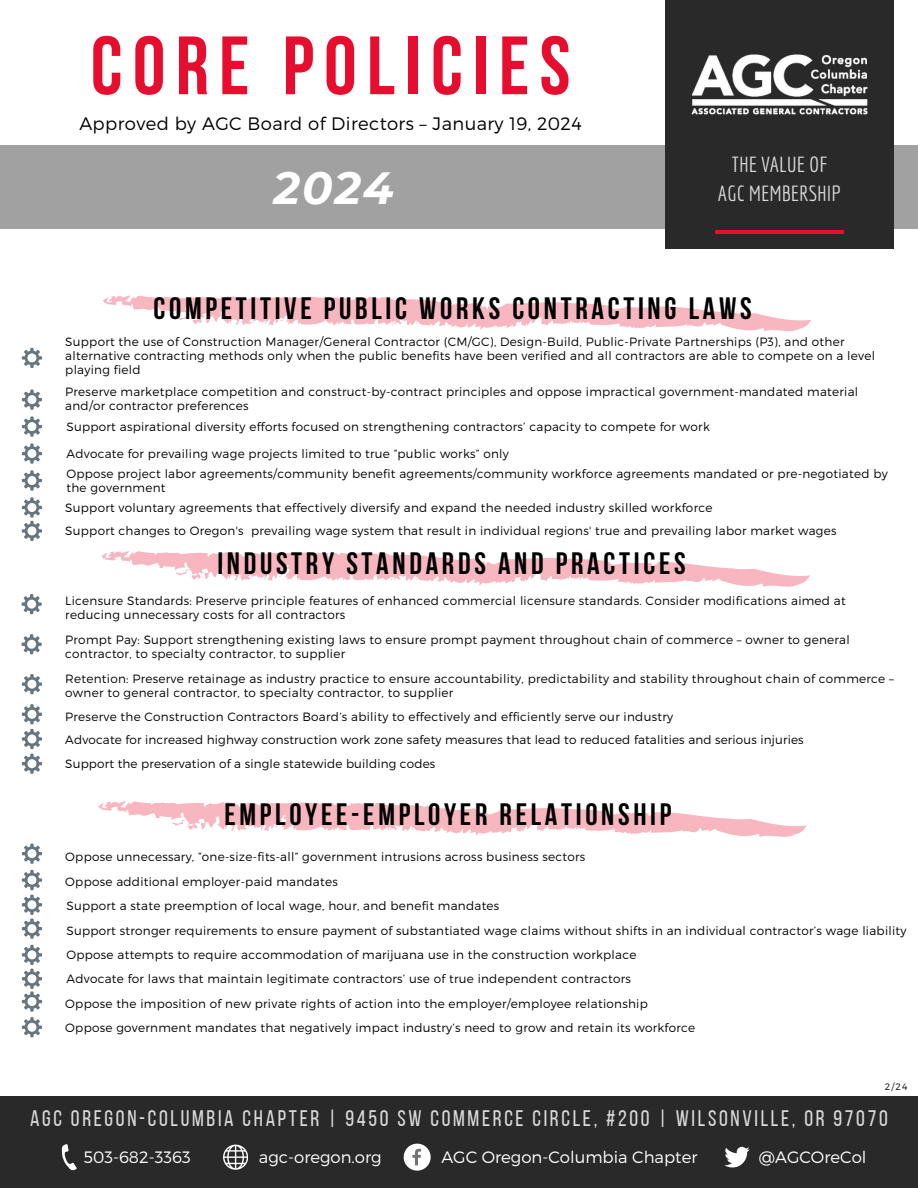
<style>
.page{position:relative;width:918px;height:1188px;background:#fff}
.page>*{position:absolute;margin:0;border:0;box-sizing:border-box;transform-origin:0 0}
.t1{font:700 82.5px "Bebas Neue";letter-spacing:.125em;color:#e60d2e}
.t2{font:italic 700 45px "Montserrat";color:#fff}
.t3{font:700 30.9px "Bebas Neue";letter-spacing:.12em;color:#000}
.t4{font:22.5px "Bebas Neue";letter-spacing:.12em;color:#d9d9d9}
.t5{font:21.3px/28.3px "Economica";color:#d9d9d9;text-align:center}
.t6{font:300 18px "Montserrat";letter-spacing:.02em;color:#000}
.t7{font:300 16.5px "Montserrat";color:#fff}
.t8{font:300 12px/13.8px "Montserrat";letter-spacing:.025em;color:#000}
.t9{font:300 9.3px "Montserrat";color:#000}
</style>
<div class="page">
<div style="left:0;top:145px;width:918px;height:84px;background:#a1a1a1"></div>
<div style="left:666px;top:0;width:228px;height:249px;background:#292929"></div>
<hr style="left:715px;top:230px;width:128px;height:3px;background:#e60d2e">
<div style="left:0;top:1096px;width:918px;height:92px;background:#292929"></div>
<img style="left:691px;top:54px;width:177px;height:61px">
<svg style="left:724px;top:1147px;width:26px;height:20px"></svg>
<svg style="left:62px;top:1144px;width:15px;height:26px"></svg>
<svg style="left:223px;top:1145px;width:25px;height:24px"></svg>
<svg style="left:404px;top:1144px;width:27px;height:27px"></svg>
<svg style="left:102px;top:295px;width:653px;height:31px"></svg>
<svg style="left:22px;top:348px;width:20px;height:20px"></svg>
<svg style="left:22px;top:390px;width:20px;height:20px"></svg>
<svg style="left:22px;top:416px;width:20px;height:21px"></svg>
<svg style="left:22px;top:443px;width:20px;height:21px"></svg>
<svg style="left:22px;top:470px;width:20px;height:21px"></svg>
<svg style="left:101px;top:551px;width:653px;height:30px"></svg>
<svg style="left:22px;top:594px;width:20px;height:20px"></svg>
<svg style="left:22px;top:634px;width:20px;height:20px"></svg>
<svg style="left:22px;top:674px;width:20px;height:20px"></svg>
<svg style="left:98px;top:801px;width:653px;height:30px"></svg>
<svg style="left:22px;top:844px;width:20px;height:20px"></svg>
<svg style="left:22px;top:870px;width:20px;height:69px"></svg>
<svg style="left:22px;top:945px;width:20px;height:92px"></svg>
<svg style="left:22px;top:497px;width:20px;height:44px"></svg>
<svg style="left:22px;top:704px;width:20px;height:70px"></svg>
<p class="t1" style="left:91px;top:32px;width:481px">CORE POLICIES</p>
<h6 class="t6" style="left:79px;top:111px;width:504px">Approved by AGC Board of Directors – January 19, 2024</h6>
<h5 class="t2" style="left:274px;top:160px;width:122px">2024</h5>
<p class="t5" style="left:718px;top:150px;width:125px">THE VALUE OF<br>AGC MEMBERSHIP</p>
<p class="t3" style="left:154px;top:296px;width:600px">COMPETITIVE PUBLIC WORKS CONTRACTING LAWS</p>
<p class="t8" style="left:65px;top:335px;width:811px">Support the use of Construction Manager/General Contractor (CM/GC), Design-Build, Public-Private Partnerships (P3), and other alternative contracting methods only when the public benefits have been verified and all contractors are able to compete on a level playing field</p>
<p class="t8" style="left:65px;top:384px;width:794px">Preserve marketplace competition and construct-by-contract principles and oppose impractical government-mandated material and/or contractor preferences</p>
<p class="t8" style="left:66px;top:419px;width:645px">Support aspirational diversity efforts focused on strengthening contractors’ capacity to compete for work</p>
<p class="t8" style="left:66px;top:446px;width:444px">Advocate for prevailing wage projects limited to true “public works” only</p>
<p class="t8" style="left:66px;top:466px;width:823px">Oppose project labor agreements/community benefit agreements/community workforce agreements mandated or pre-negotiated by the government</p>
<h6 class="t8" style="left:65px;top:501px;width:649px">Support voluntary agreements that effectively diversify and expand the needed industry skilled workforce</h6>
<h3 class="t8" style="left:65px;top:523px;width:773px">Support changes to Oregon's prevailing wage system that result in individual regions' true and prevailing labor market wages</h3>
<p class="t3" style="left:217px;top:551px;width:470px">INDUSTRY STANDARDS AND PRACTICES</p>
<p class="t8" style="left:65px;top:594px;width:782px">Licensure Standards: Preserve principle features of enhanced commercial licensure standards. Consider modifications aimed at reducing unnecessary costs for all contractors</p>
<p class="t8" style="left:65px;top:632px;width:786px">Prompt Pay: Support strengthening existing laws to ensure prompt payment throughout chain of commerce – owner to general contractor, to specialty contractor, to supplier</p>
<p class="t8" style="left:65px;top:671px;width:830px">Retention: Preserve retainage as industry practice to ensure accountability, predictability and stability throughout chain of commerce – owner to general contractor, to specialty contractor, to supplier</p>
<p class="t8" style="left:65px;top:710px;width:609px">Preserve the Construction Contractors Board’s ability to effectively and efficiently serve our industry</p>
<p class="t8" style="left:65px;top:732px;width:740px">Advocate for increased highway construction work zone safety measures that lead to reduced fatalities and serious injuries</p>
<h6 class="t8" style="left:65px;top:756px;width:372px">Support the preservation of a single statewide building codes</h6>
<p class="t3" style="left:224px;top:801px;width:448px">EMPLOYEE-EMPLOYER RELATIONSHIP</p>
<p class="t8" style="left:65px;top:849px;width:521px">Oppose unnecessary, “one-size-fits-all” government intrusions across business sectors</p>
<p class="t8" style="left:65px;top:874px;width:274px">Oppose additional employer-paid mandates</p>
<p class="t8" style="left:66px;top:898px;width:434px">Support a state preemption of local wage, hour, and benefit mandates</p>
<h3 class="t8" style="left:66px;top:923px;width:842px">Support stronger requirements to ensure payment of substantiated wage claims without shifts in an individual contractor’s wage liability</h3>
<h6 class="t8" style="left:66px;top:947px;width:572px">Oppose attempts to require accommodation of marijuana use in the construction workplace</h6>
<h6 class="t8" style="left:66px;top:972px;width:566px">Advocate for laws that maintain legitimate contractors’ use of true independent contractors</h6>
<h6 class="t8" style="left:65px;top:996px;width:584px">Oppose the imposition of new private rights of action into the employer/employee relationship</h6>
<h6 class="t8" style="left:65px;top:1021px;width:632px">Oppose government mandates that negatively impact industry’s need to grow and retain its workforce</h6>
<p class="t9" style="left:885px;top:1081px;width:24px">2/24</p>
<h4 class="t4" style="left:30px;top:1109px;width:859px">AGC OREGON-COLUMBIA CHAPTER | 9450 SW COMMERCE CIRCLE, #200 | WILSONVILLE, OR 97070</h4>
<h2 class="t7" style="left:84px;top:1147px;width:108px">503-682-3363</h2>
<p class="t7" style="left:259px;top:1147px;width:124px">agc-oregon.org</p>
<p class="t7" style="left:441px;top:1147px;width:258px">AGC Oregon-Columbia Chapter</p>
<p class="t7" style="left:759px;top:1147px;width:109px">@AGCOreCol</p>
</div>
